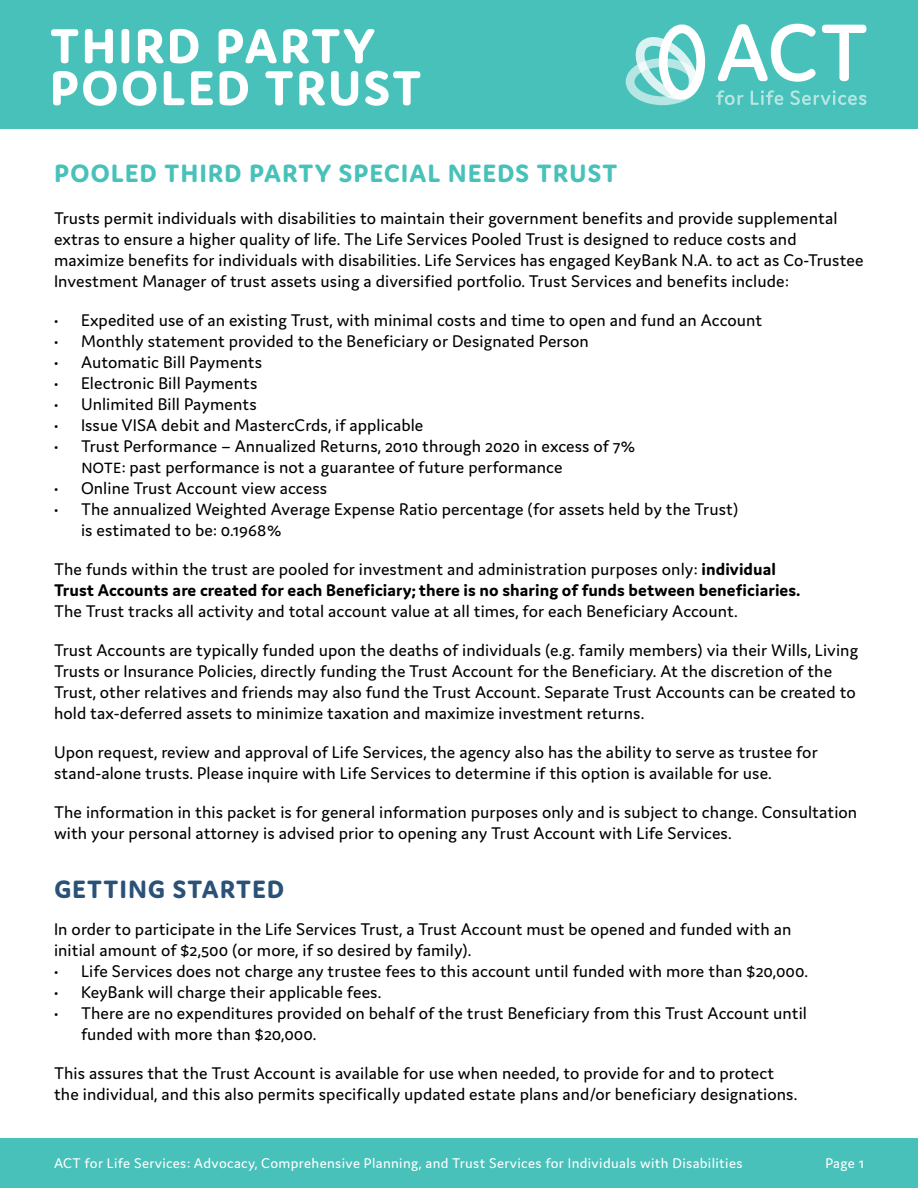
<style>
.page{position:relative;width:918px;height:1188px;background:#fff}
.page>*{position:absolute;margin:0;border:0;box-sizing:border-box;transform-origin:0 0}
.t1{font:700 58.5px/42px "Domus";letter-spacing:.025em;color:#fff}
.t2{font:700 30px "Domus";letter-spacing:.025em;color:#48c1ba}
.t3{font:700 30px "Domus";letter-spacing:.025em;color:#2a5278}
.t4{font:18px/21px "Domus";letter-spacing:.005em;color:#000}
.t5{font:700 18px/21px "Domus";letter-spacing:.005em;color:#000}
.t6{font:15px "Domus";letter-spacing:.025em;color:#fff}
.s1{font-weight:400}
</style>
<div class="page">
<div style="left:0;top:1138px;width:918px;height:50px;background:#48c1ba"></div>
<div style="left:0;top:0;width:918px;height:129px;background:#48c1ba"></div>
<svg style="left:716px;top:90px;width:150px;height:15px"></svg>
<div style="left:626px;top:58px;width:74px;height:47px;border:9px solid #fff;border-radius:50%"></div>
<svg style="left:636px;top:37px;width:62px;height:63px"></svg>
<div style="left:659px;top:24px;width:46px;height:75px;border:9px solid #fff;border-radius:50%"></div>
<svg style="left:718px;top:24px;width:98px;height:58px"></svg>
<svg style="left:822px;top:25px;width:44px;height:56px"></svg>
<h1 class="t1" style="left:50px;top:22px;width:374px">third party pooled trust</h1>
<h2 class="t2" style="left:54px;top:156px;width:565px">pooled third party special needs trust</h2>
<p class="t4" style="left:54px;top:208px;width:811px">Trusts permit individuals with disabilities to maintain their government benefits and provide supplemental extras to ensure a higher quality of life. The Life Services Pooled Trust is designed to reduce costs and maximize benefits for individuals with disabilities. Life Services has engaged KeyBank N.A. to act as Co-Trustee Investment Manager of trust assets using a diversified portfolio. Trust Services and benefits include:</p>
<p class="t4" style="left:54px;top:310px;width:710px">• Expedited use of an existing Trust, with minimal costs and time to open and fund an Account</p>
<p class="t4" style="left:54px;top:331px;width:536px">• Monthly statement provided to the Beneficiary or Designated Person</p>
<p class="t4" style="left:54px;top:352px;width:210px">• Automatic Bill Payments</p>
<p class="t4" style="left:54px;top:373px;width:205px">• Electronic Bill Payments</p>
<p class="t4" style="left:54px;top:394px;width:204px">• Unlimited Bill Payments</p>
<p class="t4" style="left:54px;top:415px;width:371px">• Issue VISA debit and MastercCrds, if applicable</p>
<p class="t4" style="left:81px;top:436px;width:556px;text-indent:-27px">• Trust Performance – Annualized Returns, 2010 through 2020 in excess of 7% note: past performance is not a guarantee of future performance</p>
<p class="t4" style="left:54px;top:478px;width:275px">• Online Trust Account view access</p>
<p class="t4" style="left:81px;top:499px;width:659px;text-indent:-27px">• The annualized Weighted Average Expense Ratio percentage (for assets held by the Trust) is estimated to be: 0.1968%</p>
<p class="t5" style="left:54px;top:559px;width:748px"><span class="s1">The funds within the trust are pooled for investment and administration purposes only:</span> individual<br>Trust Accounts are created for each Beneficiary; there is no sharing of funds between beneficiaries.</p>
<p class="t4" style="left:54px;top:592px;width:806px;line-height:39px">The Trust tracks all activity and total account value at all times, for each Beneficiary Account.<br>Trust Accounts are typically funded upon the deaths of individuals (e.g. family members) via their Wills, Living</p>
<p class="t4" style="left:54px;top:661px;width:803px">Trusts or Insurance Policies, directly funding the Trust Account for the Beneficiary. At the discretion of the<br>Trust, other relatives and friends may also fund the Trust Account. Separate Trust Accounts can be created to hold tax-deferred assets to minimize taxation and maximize investment returns.</p>
<p class="t4" style="left:54px;top:742px;width:765px">Upon request, review and approval of Life Services, the agency also has the ability to serve as trustee for stand-alone trusts. Please inquire with Life Services to determine if this option is available for use.</p>
<p class="t4" style="left:54px;top:802px;width:805px">The information in this packet is for general information purposes only and is subject to change. Consultation with your personal attorney is advised prior to opening any Trust Account with Life Services.</p>
<h2 class="t3" style="left:54px;top:871px;width:232px">getting started</h2>
<p class="t4" style="left:54px;top:919px;width:739px">In order to participate in the Life Services Trust, a Trust Account must be opened and funded with an initial amount of $2,500 (or more, if so desired by family).</p>
<p class="t4" style="left:54px;top:961px;width:756px">• Life Services does not charge any trustee fees to this account until funded with more than $20,000.</p>
<p class="t4" style="left:54px;top:982px;width:329px">• KeyBank will charge their applicable fees.</p>
<p class="t4" style="left:81px;top:1003px;width:728px;text-indent:-27px">• There are no expenditures provided on behalf of the trust Beneficiary from this Trust Account until funded with more than $20,000.</p>
<p class="t4" style="left:54px;top:1063px;width:745px">This assures that the Trust Account is available for use when needed, to provide for and to protect the individual, and this also permits specifically updated estate plans and/or beneficiary designations.</p>
<p class="t6" style="left:54px;top:1155px;width:690px">ACT for Life Services: Advocacy, Comprehensive Planning, and Trust Services for Individuals with Disabilities</p>
<p class="t6" style="left:825px;top:1155px;width:40px">Page 1</p>
</div>
